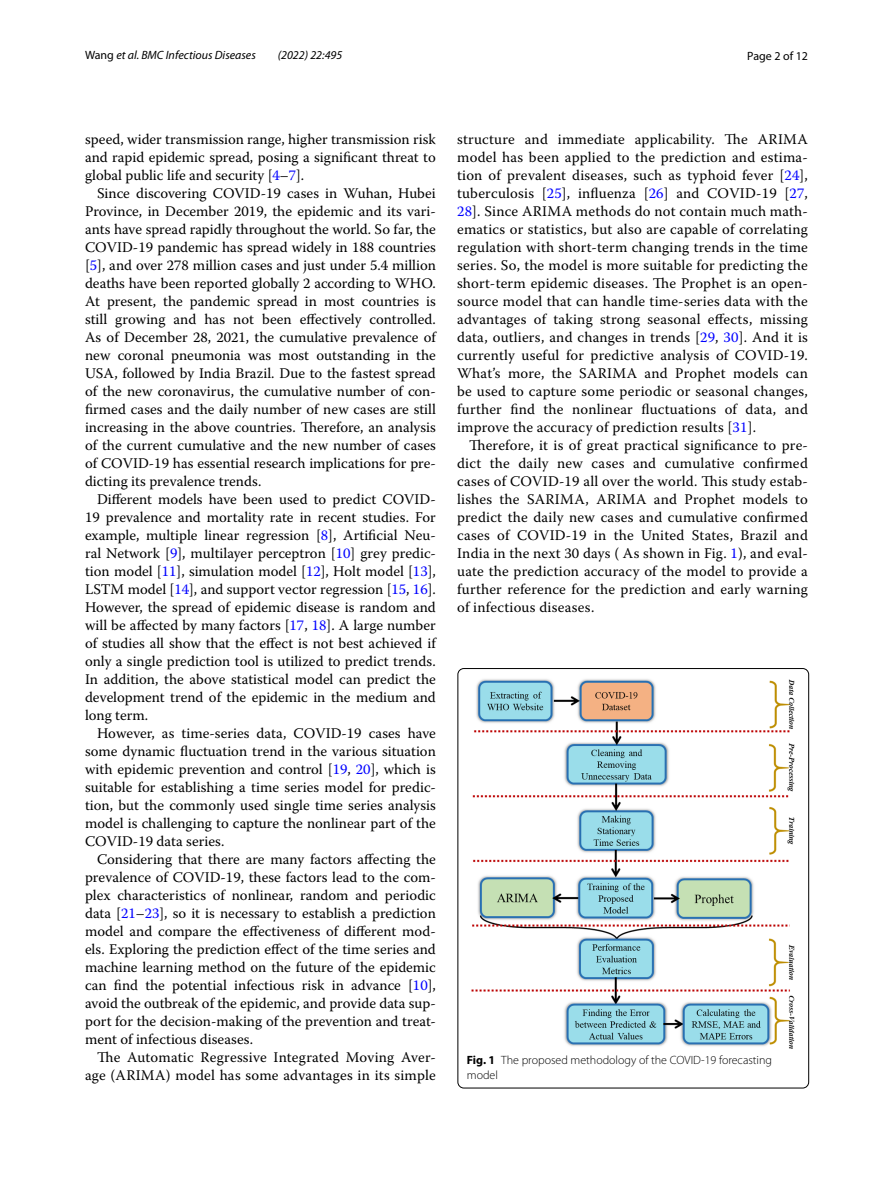
<style>
.page{position:relative;width:893px;height:1187px;background:#fff}
.page>*{position:absolute;margin:0;border:0;box-sizing:border-box;transform-origin:0 0}
.t1{font:14.7px/18px "Warnock Pro";letter-spacing:.005em;color:#000;text-align:justify}
.t2{font:300 12px/15px "Myriad Pro";color:#000}
.t3{font:italic 12px "Myriad Pro";color:#000}
.t4{font:12px "Myriad Pro";color:#000}
.s1{font-style:normal}
.s2{color:#00f}
.s3{font-weight:700}
</style>
<div class="page">
<img style="left:472px;top:679px;width:323px;height:369px">
<div style="left:458px;top:668px;width:351px;height:420px;border:1px solid #000;border-radius:6px"></div>
<p class="t3" style="left:85px;top:48px;width:172px"><span class="s1">Wang</span> et al. BMC Infectious Diseases</p>
<p class="t3" style="left:278px;top:48px;width:66px">(2022) 22:495</p>
<p class="t4" style="left:747px;top:48px;width:62px">Page 2 of 12</p>
<p class="t1" style="left:85px;top:130px;width:352px">speed, wider transmission range, higher transmission risk and rapid epidemic spread, posing a significant threat to global public life and security [<span class="s2">4</span>–<span class="s2">7</span>].</p>
<p class="t1" style="left:85px;top:184px;width:352px;text-indent:12px">Since discovering COVID-19 cases in Wuhan, Hubei Province, in December 2019, the epidemic and its vari&shy;ants have spread rapidly throughout the world. So far, the COVID-19 pandemic has spread widely in 188 countries [<span class="s2">5</span>], and over 278 million cases and just under 5.4 million deaths have been reported globally 2 according to WHO.<br>At present, the pandemic spread in most countries is still growing and has not been effectively controlled.<br>As of December 28, 2021, the cumulative prevalence of new coronal pneumonia was most outstanding in the USA, followed by India Brazil. Due to the fastest spread of the new coronavirus, the cumulative number of con&shy;firmed cases and the daily number of new cases are still increasing in the above countries. Therefore, an analysis of the current cumulative and the new number of cases of COVID-19 has essential research implications for pre&shy;dicting its prevalence trends.</p>
<p class="t1" style="left:85px;top:490px;width:352px;text-indent:12px">Different models have been used to predict COVID-19 prevalence and mortality rate in recent studies. For example, multiple linear regression [<span class="s2">8</span>], Artificial Neu&shy;ral Network [<span class="s2">9</span>], multilayer perceptron [<span class="s2">10</span>] grey predic&shy;tion model [<span class="s2">11</span>], simulation model [<span class="s2">12</span>], Holt model [<span class="s2">13</span>], LSTM model [<span class="s2">14</span>], and support vector regression [<span class="s2">15</span>, <span class="s2">16</span>].<br>However, the spread of epidemic disease is random and will be affected by many factors [<span class="s2">17</span>, <span class="s2">18</span>]. A large number of studies all show that the effect is not best achieved if only a single prediction tool is utilized to predict trends.<br>In addition, the above statistical model can predict the development trend of the epidemic in the medium and long term.</p>
<p class="t1" style="left:85px;top:724px;width:352px;text-indent:12px">However, as time-series data, COVID-19 cases have some dynamic fluctuation trend in the various situation with epidemic prevention and control [<span class="s2">19</span>, <span class="s2">20</span>], which is suitable for establishing a time series model for predic&shy;tion, but the commonly used single time series analysis model is challenging to capture the nonlinear part of the COVID-19 data series.</p>
<p class="t1" style="left:85px;top:850px;width:352px;text-indent:12px">Considering that there are many factors affecting the prevalence of COVID-19, these factors lead to the com&shy;plex characteristics of nonlinear, random and periodic data [<span class="s2">21</span>–<span class="s2">23</span>], so it is necessary to establish a prediction model and compare the effectiveness of different mod&shy;els. Exploring the prediction effect of the time series and machine learning method on the future of the epidemic can find the potential infectious risk in advance [<span class="s2">10</span>], avoid the outbreak of the epidemic, and provide data sup&shy;port for the decision-making of the prevention and treat&shy;ment of infectious diseases.</p>
<p class="t1" style="left:85px;top:1048px;width:352px;text-align:right">The Automatic Regressive Integrated Moving Aver&shy;age (ARIMA) model has some advantages in its simple</p>
<p class="t1" style="left:457px;top:130px;width:352px">structure and immediate applicability. The ARIMA model has been applied to the prediction and estima&shy;tion of prevalent diseases, such as typhoid fever [<span class="s2">24</span>], tuberculosis [<span class="s2">25</span>], influenza [<span class="s2">26</span>] and COVID-19 [<span class="s2">27</span>, <span class="s2">28</span>]. Since ARIMA methods do not contain much math&shy;ematics or statistics, but also are capable of correlating regulation with short-term changing trends in the time series. So, the model is more suitable for predicting the short-term epidemic diseases. The Prophet is an open&shy;source model that can handle time-series data with the advantages of taking strong seasonal effects, missing data, outliers, and changes in trends [<span class="s2">29</span>, <span class="s2">30</span>]. And it is currently useful for predictive analysis of COVID-19.<br>What’s more, the SARIMA and Prophet models can be used to capture some periodic or seasonal changes, further find the nonlinear fluctuations of data, and improve the accuracy of prediction results [<span class="s2">31</span>].</p>
<p class="t1" style="left:457px;top:436px;width:352px;text-indent:12px">Therefore, it is of great practical significance to pre&shy;dict the daily new cases and cumulative confirmed cases of COVID-19 all over the world. This study estab&shy;lishes the SARIMA, ARIMA and Prophet models to predict the daily new cases and cumulative confirmed cases of COVID-19 in the United States, Brazil and India in the next 30 days ( As shown in Fig. <span class="s2">1</span>), and eval&shy;uate the prediction accuracy of the model to provide a further reference for the prediction and early warning of infectious diseases.</p>
<p class="t2" style="left:467px;top:1052px;width:307px"><span class="s3">Fig. 1</span> The proposed methodology of the COVID-19 forecasting model</p>
</div>
